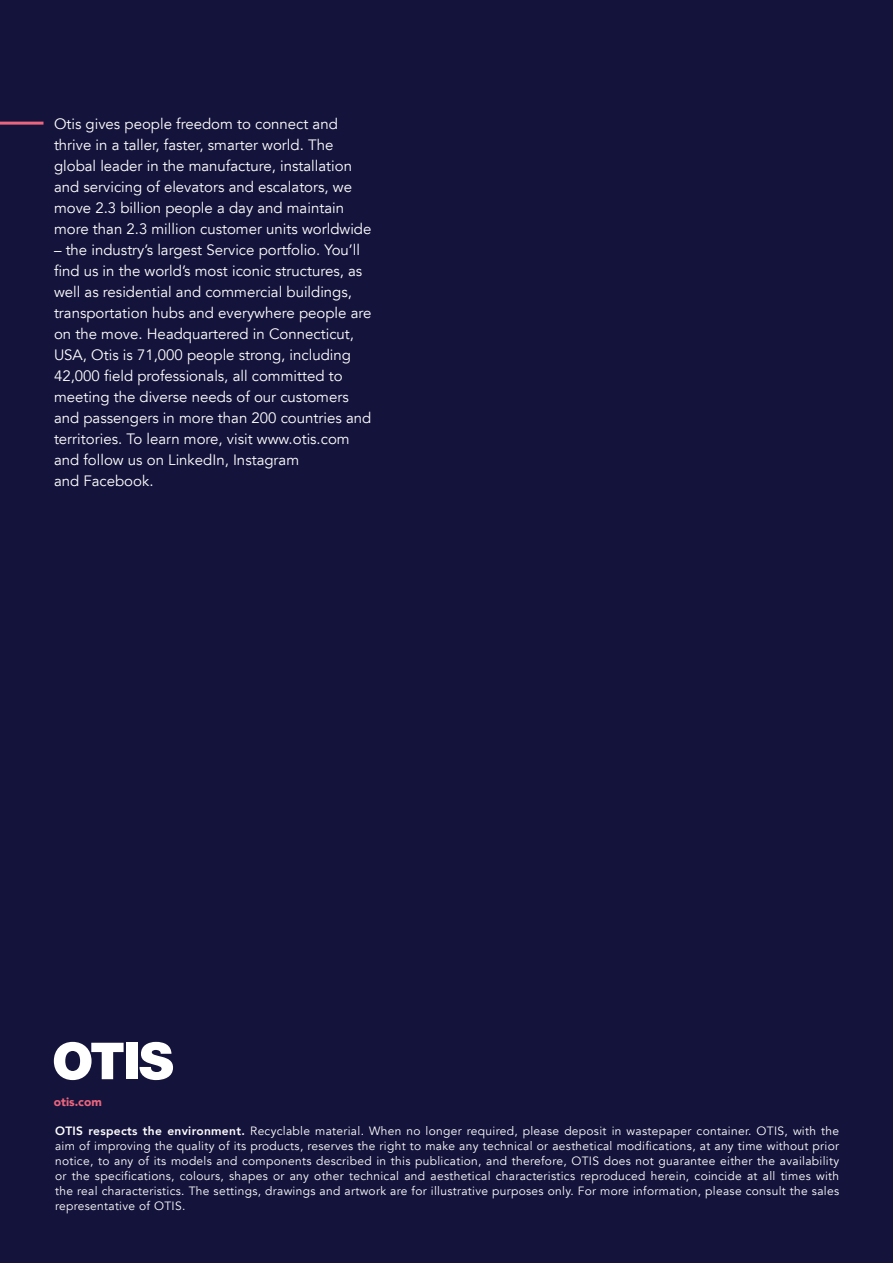
<style>
.page{position:relative;width:893px;height:1263px;background:#14133b}
.page>*{position:absolute;margin:0;border:0;box-sizing:border-box;transform-origin:0 0}
.t1{font:15px/21px "Avenir LT";color:#fff}
.t2{font:12px/15px "Avenir";letter-spacing:.025em;color:#fff;text-align:justify}
.t3{font:900 12px "Avenir";color:#ec657e}
.s1{font-weight:800}
</style>
<div class="page">
<hr style="left:0;top:122px;width:44px;height:3px;background:#ec657e">
<svg style="left:54px;top:1042px;width:70px;height:38px"></svg>
<div style="left:126px;top:1043px;width:11px;height:36px;background:#fff"></div>
<svg style="left:139px;top:1042px;width:34px;height:38px"></svg>
<p class="t1" style="left:54px;top:113px;width:319px">Otis gives people freedom to connect and thrive in a taller, faster, smarter world. The global leader in the manufacture, installation and servicing of elevators and escalators, we move 2.3 billion people a day and maintain more than 2.3 million customer units worldwide</p>
<p class="t1" style="left:54px;top:239px;width:319px">– the industry’s largest Service portfolio. You’ll find us in the world’s most iconic structures, as well as residential and commercial buildings, transportation hubs and everywhere people are on the move. Headquartered in Connecticut, USA, Otis is 71,000 people strong, including 42,000 field professionals, all committed to meeting the diverse needs of our customers and passengers in more than 200 countries and territories. To learn more, visit www.otis.com and follow us on LinkedIn, Instagram<br>and Facebook.</p>
<p class="t3" style="left:54px;top:1092px;width:49px">otis.com</p>
<p class="t2" style="left:55px;top:1124px;width:785px"><span class="s1">OTIS respects the environment.</span> Recyclable material. When no longer required, please deposit in wastepaper container. OTIS, with the aim of improving the quality of its products, reserves the right to make any technical or aesthetical modifications, at any time without prior notice, to any of its models and components described in this publication, and therefore, OTIS does not guarantee either the availability or the specifications, colours, shapes or any other technical and aesthetical characteristics reproduced herein, coincide at all times with the real characteristics. The settings, drawings and artwork are for illustrative purposes only. For more information, please consult the sales representative of OTIS.</p>
</div>
